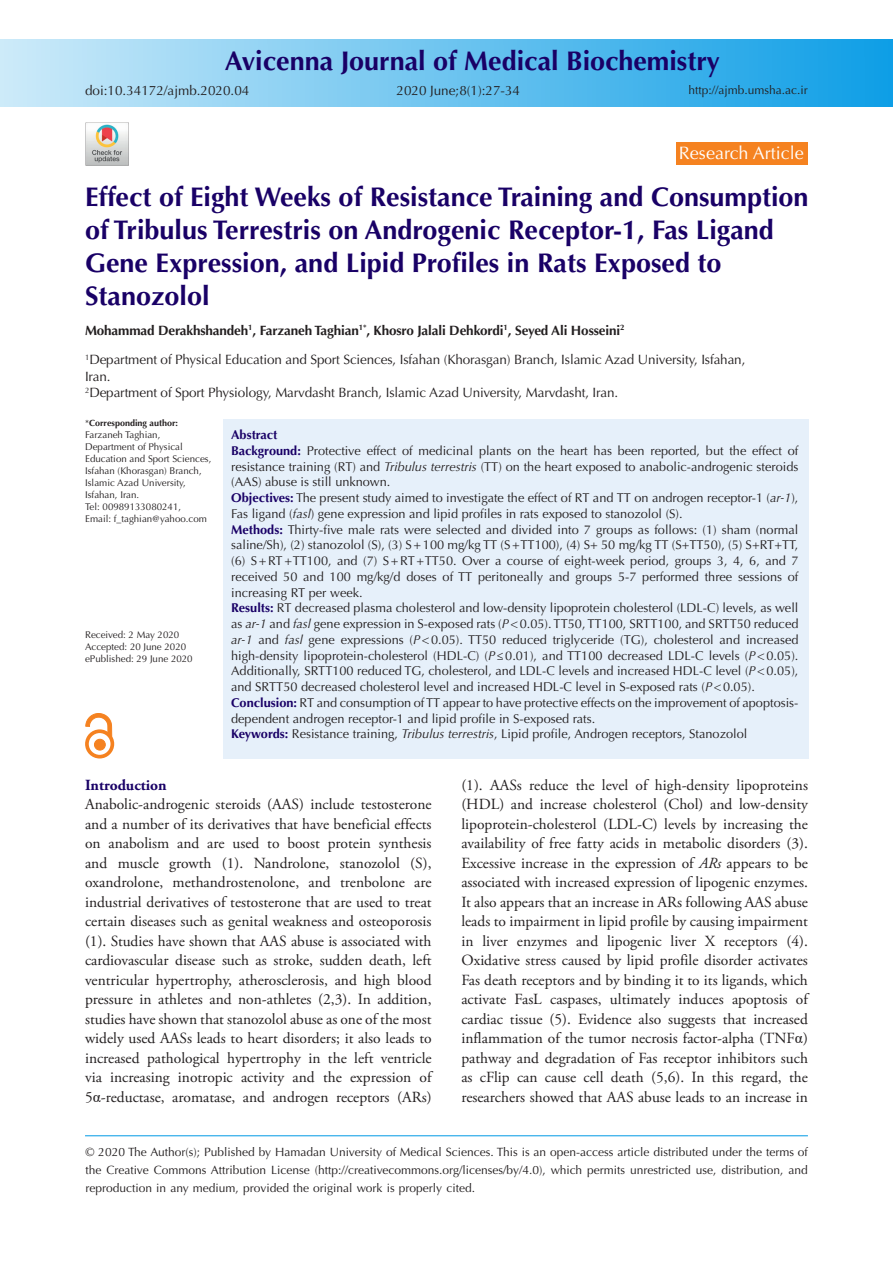
<style>
.page{position:relative;width:893px;height:1263px;background:#fff}
.page>*{position:absolute;margin:0;border:0;box-sizing:border-box;transform-origin:0 0}
.t1{font:700 27px/33px "Optima LT Std";color:#190066}
.t2{font:18px "Optima LT Std";color:#fff}
.t3{font:15.45px/19.5px "Adobe Garamond Pro";color:#231f20;text-align:justify}
.t4{font:700 15.45px "Adobe Garamond Pro";color:#190066}
.t5{font:13.5px/16.5px "Optima LT Std";letter-spacing:-.01em;color:#231f20}
.t6{font:700 13.5px "Optima LT Std";letter-spacing:-.01em;color:#231f20}
.t7{font:12.75px/15.8px "Optima LT Std";color:#231f20;text-align:justify}
.t8{font:700 12.75px "Optima LT Std";color:#190066}
.t9{font:12px/18px "Optima LT Std";color:#221e1f;text-align:justify}
.t10{font:12px "Optima LT Std";color:#231f20}
.t11{font:9.75px/12px "Optima LT Std";color:#231f20}
.t12{font:700 9px "Optima LT Std";color:#231f20}
.s1{font-weight:400}
.s2{font-weight:700;color:#190066}
.s3{font-style:italic}
.s4{font-family:"Times New Roman"}
.s5{color:#231f20}
</style>
<div class="page">
<div style="left:0;top:39px;width:893px;height:68px;background:linear-gradient(to right,#cdebf9,#0e9ee6)"></div>
<hr style="left:85px;top:1135px;width:723px;height:1px;background:#0099e5">
<div style="left:676px;top:143px;width:131px;height:22px;background:#f58220"></div>
<div style="left:223px;top:419px;width:585px;height:340px;background:#e6f0fa"></div>
<div style="left:94px;top:739px;width:11px;height:11px;background:#f58220;border-radius:50%"></div>
<div style="left:94px;top:739px;width:11px;height:11px;border:1px solid #f58220;border-radius:50%"></div>
<div style="left:85px;top:729px;width:29px;height:29px;border:4px solid #f58220;border-radius:50%"></div>
<svg style="left:86px;top:713px;width:26px;height:24px"></svg>
<img style="left:85px;top:122px;width:43px;height:43px">
<p class="t1" style="left:225px;top:45px;width:497px">Avicenna Journal of Medical Biochemistry</p>
<p class="t5" style="left:85px;top:82px;width:166px">doi:10.34172/ajmb.2020.04</p>
<p class="t5" style="left:396px;top:82px;width:125px">2020 June;8(1):27-34</p>
<p class="t10" style="left:688px;top:83px;width:121px">http://ajmb.umsha.ac.ir</p>
<p class="t2" style="left:679px;top:143px;width:126px">Research Article</p>
<p class="t1" style="left:85px;top:181px;width:725px">Effect of Eight Weeks of Resistance Training and Consumption of Tribulus Terrestris on Androgenic Receptor-1, Fas Ligand Gene Expression, and Lipid Profiles in Rats Exposed to Stanozolol</p>
<p class="t6" style="left:85px;top:322px;width:541px">Mohammad Derakhshandeh<sup>1</sup>, Farzaneh Taghian<sup>1*</sup>, Khosro Jalali Dehkordi<sup>1</sup>, Seyed Ali Hosseini<sup>2</sup></p>
<p class="t5" style="left:85px;top:351px;width:662px"><sup>1</sup>Department of Physical Education and Sport Sciences, Isfahan (Khorasgan) Branch, Islamic Azad University, Isfahan,<br>Iran.</p>
<p class="t5" style="left:85px;top:384px;width:535px"><sup>2</sup>Department of Sport Physiology, Marvdasht Branch, Islamic Azad University, Marvdasht, Iran.</p>
<p class="t12" style="left:85px;top:418px;width:94px"><span class="s1">*</span>Corresponding author:</p>
<p class="t11" style="left:85px;top:429px;width:77px">Farzaneh Taghian,</p>
<p class="t11" style="left:85px;top:441px;width:128px">Department of Physical<br>Education and Sport Sciences,<br>Isfahan (Khorasgan) Branch,<br>Islamic Azad University,<br>Isfahan, Iran.</p>
<p class="t11" style="left:85px;top:501px;width:98px">Tel: 00989133080241,</p>
<p class="t11" style="left:85px;top:513px;width:123px">Email: f_taghian@yahoo.com</p>
<p class="t11" style="left:85px;top:629px;width:96px">Received: 2 May 2020</p>
<p class="t11" style="left:85px;top:641px;width:103px">Accepted: 20 June 2020</p>
<p class="t11" style="left:85px;top:653px;width:109px">ePublished: 29 June 2020</p>
<p class="t8" style="left:231px;top:427px;width:48px">Abstract</p>
<p class="t7" style="left:231px;top:443px;width:569px"><span class="s2">Background:</span> Protective effect of medicinal plants on the heart has been reported, but the effect of resistance training (RT) and <span class="s3">Tribulus terrestris</span> (TT) on the heart exposed to anabolic-androgenic steroids (AAS) abuse is still unknown.</p>
<p class="t7" style="left:231px;top:490px;width:569px"><span class="s2">Objectives:</span> The present study aimed to investigate the effect of RT and TT on androgen receptor-1 (<span class="s3">ar-1</span>),<br>Fas ligand (<span class="s3">fasl</span>) gene expression and lipid profiles in rats exposed to stanozolol (S).</p>
<p class="t7" style="left:231px;top:522px;width:569px"><span class="s2">Methods:</span> Thirty-five male rats were selected and divided into 7 groups as follows: (1) sham (normal saline/Sh), (2) stanozolol (S), (3) S+100 mg/kg TT (S+TT100), (4) S+ 50 mg/kg TT (S+TT50), (5) S+RT+TT, (6) S+RT+TT100, and (7) S+RT+TT50. Over a course of eight-week period, groups 3, 4, 6, and 7 received 50 and 100 mg/kg/d doses of TT peritoneally and groups 5-7 performed three sessions of increasing RT per week.</p>
<p class="t7" style="left:231px;top:600px;width:569px"><span class="s2">Results:</span> RT decreased plasma cholesterol and low-density lipoprotein cholesterol (LDL-C) levels, as well as <span class="s3">ar-1</span> and <span class="s3">fasl</span> gene expression in S-exposed rats (<span class="s3">P</span>&lt;0.05). TT50, TT100, SRTT100, and SRTT50 reduced <span class="s3">ar-1</span> and <span class="s3">fasl</span> gene expressions (<span class="s3">P</span>&lt;0.05). TT50 reduced triglyceride (TG), cholesterol and increased high-density lipoprotein-cholesterol (HDL-C) (<span class="s3">P</span>≤0.01), and TT100 decreased LDL-C levels (<span class="s3">P</span>&lt;0.05).<br>Additionally, SRTT100 reduced TG, cholesterol, and LDL-C levels and increased HDL-C level (<span class="s3">P</span>&lt;0.05), and SRTT50 decreased cholesterol level and increased HDL-C level in S-exposed rats (<span class="s3">P</span>&lt;0.05).</p>
<p class="t7" style="left:231px;top:695px;width:569px"><span class="s2">Conclusion:</span> RT and consumption of TT appear to have protective effects on the improvement of apoptosis&shy;dependent androgen receptor-1 and lipid profile in S-exposed rats.</p>
<p class="t7" style="left:231px;top:726px;width:518px"><span class="s2">Keywords:</span> Resistance training, <span class="s3">Tribulus terrestris</span>, Lipid profile, Androgen receptors, Stanozolol</p>
<p class="t4" style="left:85px;top:776px;width:83px">Introduction</p>
<p class="t3" style="left:85px;top:795px;width:348px">Anabolic-androgenic steroids (AAS) include testosterone and a number of its derivatives that have beneficial effects on anabolism and are used to boost protein synthesis and muscle growth (1). Nandrolone, stanozolol (S), oxandrolone, methandrostenolone, and trenbolone are industrial derivatives of testosterone that are used to treat certain diseases such as genital weakness and osteoporosis (1). Studies have shown that AAS abuse is associated with cardiovascular disease such as stroke, sudden death, left ventricular hypertrophy, atherosclerosis, and high blood pressure in athletes and non-athletes (2,3). In addition, studies have shown that stanozolol abuse as one of the most widely used AASs leads to heart disorders; it also leads to increased pathological hypertrophy in the left ventricle via increasing inotropic activity and the expression of 5<span class="s4">α</span>-reductase, aromatase, and androgen receptors (ARs)</p>
<p class="t3" style="left:461px;top:775px;width:348px">(1). AASs reduce the level of high-density lipoproteins (HDL) and increase cholesterol (Chol) and low-density lipoprotein-cholesterol (LDL-C) levels by increasing the availability of free fatty acids in metabolic disorders (3).<br>Excessive increase in the expression of <span class="s3">ARs</span> appears to be associated with increased expression of lipogenic enzymes.<br>It also appears that an increase in ARs following AAS abuse leads to impairment in lipid profile by causing impairment in liver enzymes and lipogenic liver X receptors (4).<br>Oxidative stress caused by lipid profile disorder activates Fas death receptors and by binding it to its ligands, which activate FasL caspases, ultimately induces apoptosis of cardiac tissue (5). Evidence also suggests that increased inflammation of the tumor necrosis factor-alpha (TNF<span class="s4">α</span>) pathway and degradation of Fas receptor inhibitors such as cFlip can cause cell death (5,6). In this regard, the researchers showed that AAS abuse leads to an increase in</p>
<p class="t9" style="left:85px;top:1143px;width:724px"><span class="s5">© 2020 The Author(s); Published by Hamadan University of Medical Sciences.</span> This is an open-access article distributed under the terms of the Creative Commons Attribution License (http://creativecommons.org/licenses/by/4.0), which permits unrestricted use, distribution, and reproduction in any medium, provided the original work is properly cited.</p>
</div>
